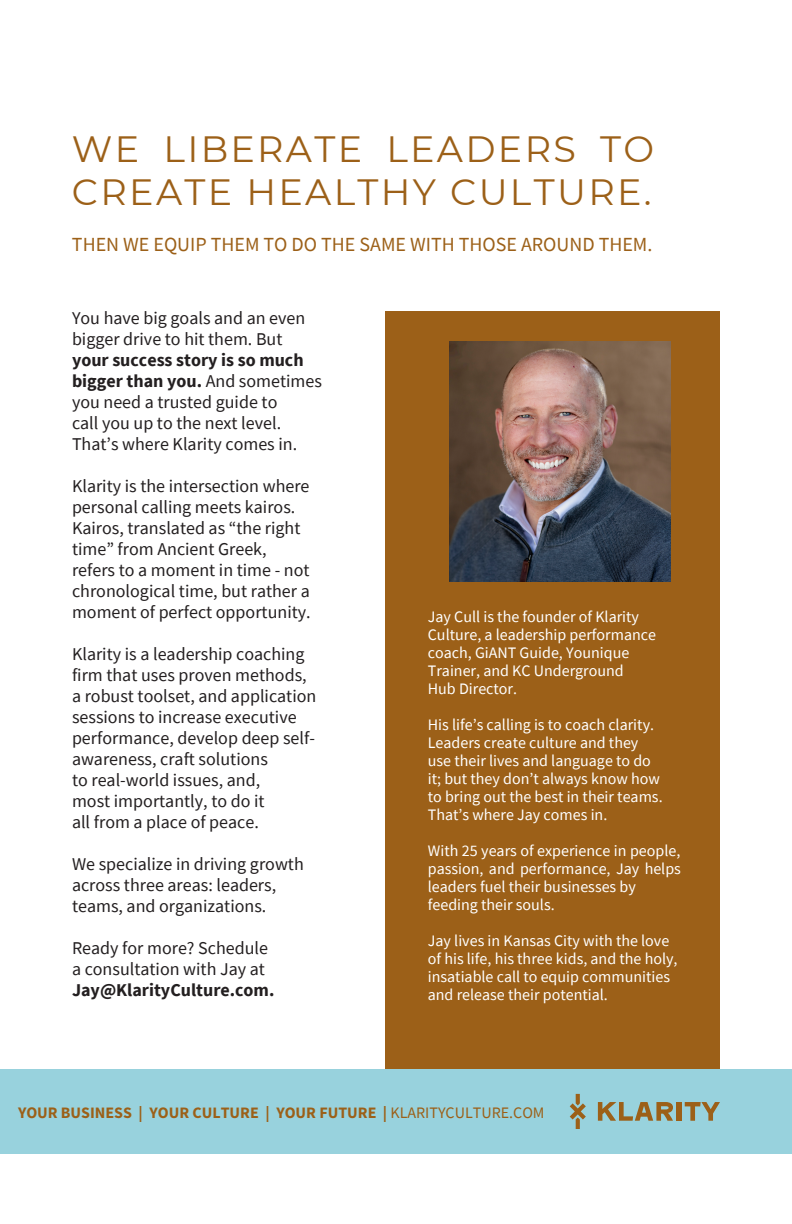
<style>
.page{position:relative;width:792px;height:1224px;background:#fff}
.page>*{position:absolute;margin:0;border:0;box-sizing:border-box;transform-origin:0 0}
.t1{font:36.6px/43.6px "Montserrat";letter-spacing:.065em;color:#9c6018}
.t2{font:20px "Source Sans Pro";color:#9c6018}
.t3{font:18px/21px "Source Sans Pro";color:#231f20}
.t4{font:700 18px "Source Sans Pro";color:#231f20}
.t5{font:16px/18px "Source Sans Pro";color:#fff}
.t6{font:700 16px "Source Sans Pro";color:#9c6018}
.s1{font-weight:700}
.s2{font-weight:400}
</style>
<div class="page">
<div style="left:386px;top:311px;width:334px;height:842px;background:#9c6018"></div>
<div style="left:0;top:1070px;width:792px;height:83px;background:#98d2dd"></div>
<img style="left:449px;top:342px;width:222px;height:239px">
<svg style="left:598px;top:1102px;width:75px;height:19px"></svg>
<div style="left:677px;top:1102px;width:5px;height:19px;background:#9c6018"></div>
<svg style="left:685px;top:1102px;width:35px;height:19px"></svg>
<svg style="left:570px;top:1094px;width:16px;height:35px"></svg>
<h1 class="t1" style="left:72px;top:127px;width:583px">WE LIBERATE LEADERS TO<br>CREATE HEALTHY CULTURE.</h1>
<p class="t2" style="left:72px;top:231px;width:582px">THEN WE EQUIP THEM TO DO THE SAME WITH THOSE AROUND THEM.</p>
<p class="t3" style="left:72px;top:307px;width:235px">You have big goals and an even bigger drive to hit them. But</p>
<p class="t3" style="left:72px;top:349px;width:252px"><span class="s1">your success story is so much bigger than you.</span> And sometimes you need a trusted guide to<br>call you up to the next level.<br>That’s where Klarity comes in.</p>
<p class="t3" style="left:72px;top:475px;width:240px">Klarity is the intersection where personal calling meets kairos.<br>Kairos, translated as “the right time” from Ancient Greek, refers to a moment in time - not chronological time, but rather a moment of perfect opportunity.</p>
<p class="t3" style="left:72px;top:643px;width:246px">Klarity is a leadership coaching firm that uses proven methods, a robust toolset, and application sessions to increase executive performance, develop deep self&shy;awareness, craft solutions<br>to real-world issues, and,<br>most importantly, to do it<br>all from a place of peace.</p>
<p class="t3" style="left:72px;top:853px;width:233px">We specialize in driving growth across three areas: leaders, teams, and organizations.</p>
<p class="t3" style="left:72px;top:937px;width:198px">Ready for more? Schedule a consultation with Jay at</p>
<p class="t4" style="left:72px;top:978px;width:204px">Jay@KlarityCulture.com.</p>
<p class="t5" style="left:428px;top:607px;width:230px">Jay Cull is the founder of Klarity<br>Culture, a leadership performance coach, GiANT Guide, Younique<br>Trainer, and KC Underground<br>Hub Director.</p>
<p class="t5" style="left:428px;top:715px;width:236px">His life’s calling is to coach clarity.<br>Leaders create culture and they use their lives and language to do it; but they don’t always know how to bring out the best in their teams.<br>That’s where Jay comes in.</p>
<p class="t5" style="left:428px;top:841px;width:255px">With 25 years of experience in people, passion, and performance, Jay helps leaders fuel their businesses by feeding their souls.</p>
<p class="t5" style="left:428px;top:931px;width:251px">Jay lives in Kansas City with the love of his life, his three kids, and the holy, insatiable call to equip communities and release their potential.</p>
<p class="t6" style="left:18px;top:1102px;width:528px">YOUR BUSINESS | YOUR CULTURE | YOUR FUTURE | <span class="s2">KLARITYCULTURE.COM</span></p>
</div>
